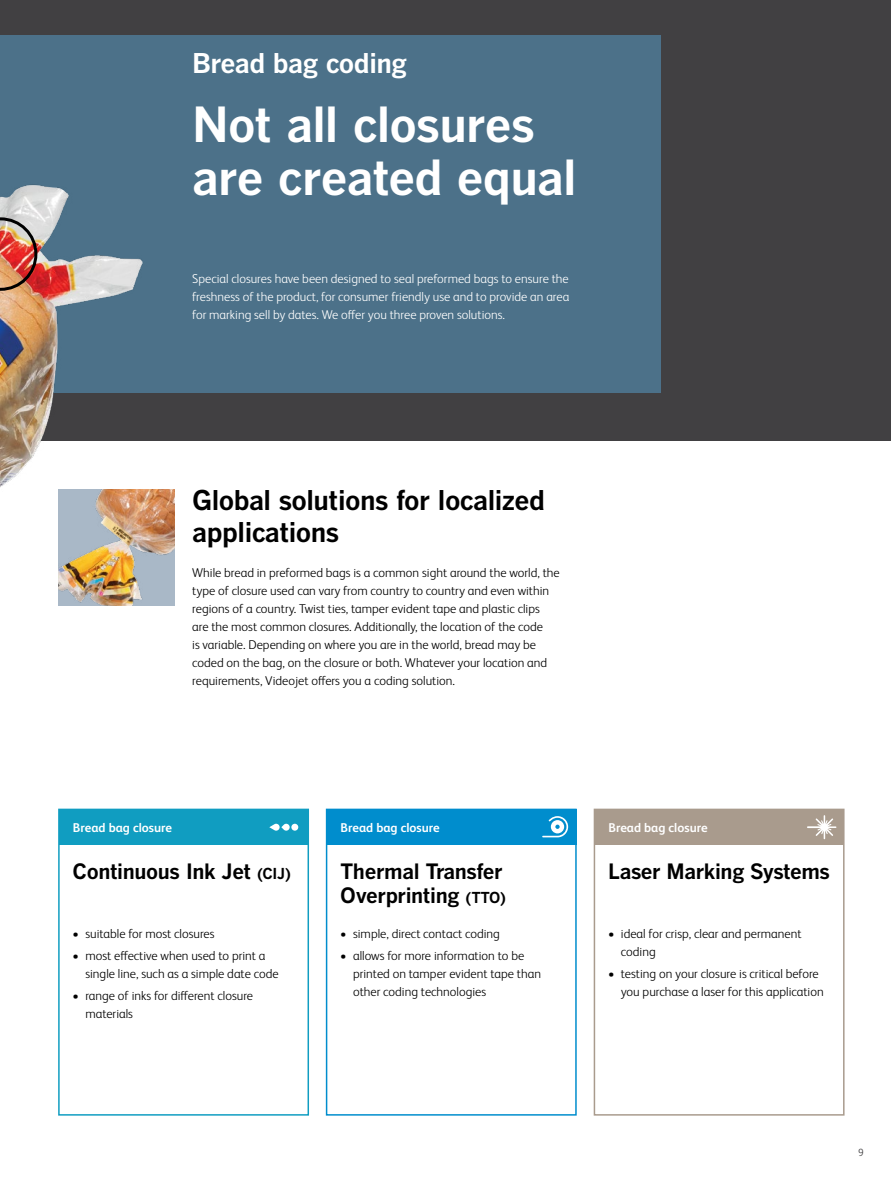
<style>
.page{position:relative;width:891px;height:1188px;background:#fff}
.page>*{position:absolute;margin:0;border:0;box-sizing:border-box;transform-origin:0 0}
.t1{font:700 48px/52.5px "Benton Gothic";letter-spacing:-.02em;color:#fff}
.t2{font:700 27px/31.5px "Benton Gothic";letter-spacing:-.02em;color:#000}
.t3{font:700 27px "Benton Gothic";letter-spacing:-.02em;color:#fff}
.t4{font:700 21px/24px "Benton Gothic";letter-spacing:-.02em;color:#000}
.t5{font:300 12.75px/18px "FS Albert Pro";color:#000}
.t6{font:300 12.75px/18px "FS Albert Pro";color:#fff;text-align:justify}
.t7{font:700 12.75px "FS Albert Pro";color:#fff}
.t8{font:300 10.5px "FS Albert Pro";color:#414042}
.s1{font-size:15px}
</style>
<div class="page">
<div style="left:0;top:0;width:891px;height:441px;background:#414042"></div>
<div style="left:0;top:36px;width:661px;height:357px;background:#4c7189"></div>
<img style="left:0;top:184px;width:175px;height:625px">
<img style="left:0;top:217px;width:37px;height:74px">
<img style="left:58px;top:489px;width:117px;height:117px">
<div style="left:326px;top:809px;width:251px;height:307px;border:2px solid #008dcd"></div>
<div style="left:58px;top:809px;width:251px;height:307px;border:2px solid #109dc1"></div>
<div style="left:594px;top:809px;width:251px;height:307px;border:2px solid #a99b8d"></div>
<div style="left:327px;top:809px;width:249px;height:36px;background:#008dcd"></div>
<div style="left:59px;top:809px;width:250px;height:36px;background:#109dc1"></div>
<div style="left:594px;top:809px;width:250px;height:36px;background:#a99b8d"></div>
<svg style="left:542px;top:816px;width:26px;height:21px"></svg>
<div style="left:291px;top:824px;width:7px;height:7px;background:#fff;border-radius:50%"></div>
<svg style="left:269px;top:824px;width:21px;height:7px"></svg>
<svg style="left:807px;top:815px;width:29px;height:24px"></svg>
<h2 class="t3" style="left:192px;top:47px;width:216px">Bread bag coding</h2>
<h1 class="t1" style="left:192px;top:100px;width:386px">Not all closures are created equal</h1>
<p class="t6" style="left:192px;top:269px;width:379px">Special closures have been designed to seal preformed bags to ensure the freshness of the product, for consumer friendly use and to provide an area for marking sell by dates. We offer you three proven solutions.</p>
<h2 class="t2" style="left:192px;top:485px;width:354px">Global solutions for localized applications</h2>
<p class="t5" style="left:192px;top:563px;width:369px">While bread in preformed bags is a common sight around the world, the type of closure used can vary from country to country and even within regions of a country. Twist ties, tamper evident tape and plastic clips<br>are the most common closures. Additionally, the location of the code<br>is variable. Depending on where you are in the world, bread may be coded on the bag, on the closure or both. Whatever your location and requirements, Videojet offers you a coding solution.</p>
<p class="t7" style="left:73px;top:819px;width:101px">Bread bag closure</p>
<p class="t7" style="left:341px;top:819px;width:101px">Bread bag closure</p>
<p class="t7" style="left:608px;top:819px;width:101px">Bread bag closure</p>
<h3 class="t4" style="left:73px;top:859px;width:220px">Continuous Ink Jet <span class="s1">(CIJ)</span></h3>
<p class="t5" style="left:73px;top:923px;width:144px">• suitable for most closures</p>
<p class="t5" style="left:85px;top:946px;width:195px;text-indent:-13px">• most effective when used to print a single line, such as a simple date code</p>
<p class="t5" style="left:85px;top:986px;width:169px;text-indent:-13px">• range of inks for different closure materials</p>
<h3 class="t4" style="left:340px;top:859px;width:167px">Thermal Transfer<br>Overprinting <span class="s1">(TTO)</span></h3>
<p class="t5" style="left:340px;top:923px;width:161px">• simple, direct contact coding</p>
<p class="t5" style="left:353px;top:946px;width:189px;text-indent:-13px">• allows for more information to be printed on tamper evident tape than other coding technologies</p>
<h3 class="t4" style="left:608px;top:859px;width:223px">Laser Marking Systems</h3>
<p class="t5" style="left:621px;top:923px;width:182px;text-indent:-13px">• ideal for crisp, clear and permanent coding</p>
<p class="t5" style="left:621px;top:964px;width:204px;text-indent:-13px">• testing on your closure is critical before you purchase a laser for this application</p>
<p class="t8" style="left:858px;top:1145px;width:7px">9</p>
</div>
